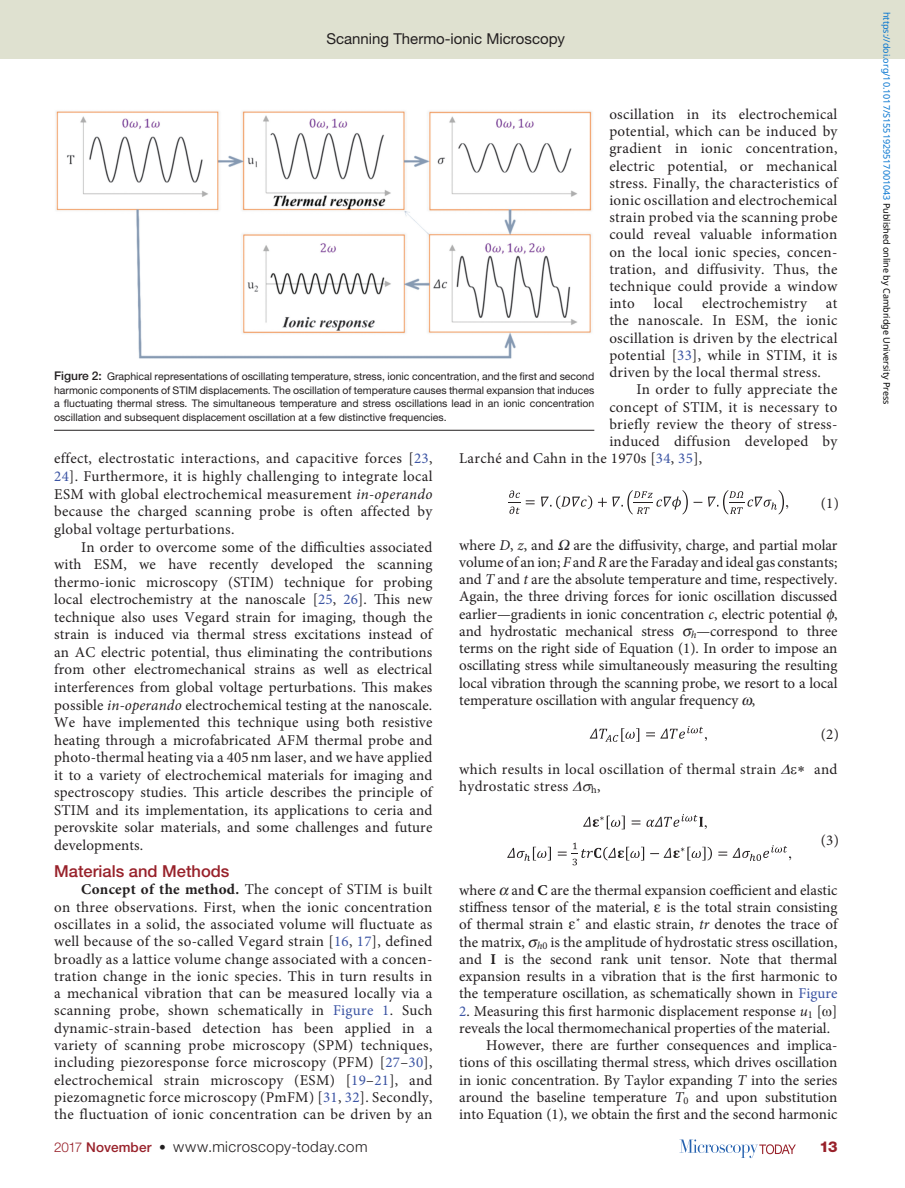
<style>
.page{position:relative;width:905px;height:1188px;background:#fff}
.page>*{position:absolute;margin:0;border:0;box-sizing:border-box;transform-origin:0 0}
.t1{font:500 16.5px "Helvetica Neue LT Std";color:#98212a}
.t2{font:15px/17.2px "Minion Pro";letter-spacing:.01em;color:#231f20;text-align:justify}
.t3{font:300 15px "Helvetica Neue LT Std";letter-spacing:.03em;color:#231f20}
.t4{font:15px "Helvetica Neue LT Std";color:#231f20}
.t5{font:800 15px "Helvetica Neue LT Std";color:#98212a}
.t6{font:10.5px/13.5px "Helvetica Neue LT Std";color:#231f20;text-align:justify}
.t7{font:9px "Noto Sans";color:#0172cf}
.s1{color:#3a53a3}
.s2{font-weight:500;font-size:12px}
.s3{font-style:italic}
.s4{font-weight:700}
.s5{font-size:13.5px;color:#98212a}
.s6{font-weight:500;font-size:13.5px;color:#98212a}
.s7{font-weight:500;font-size:13.5px}
.s8{color:#000}
</style>
<div class="page">
<svg style="left:679px;top:1139px;width:116px;height:19px"></svg>
<div style="left:0;top:0;width:904px;height:58px;background:#dfe1d0"></div>
<img style="left:56px;top:111px;width:536px;height:248px">
<hr style="left:54px;top:430px;width:540px;height:1px;background:#231f20">
<svg style="left:508px;top:490px;width:84px;height:24px"></svg>
<svg style="left:598px;top:490px;width:190px;height:24px"></svg>
<svg style="left:589px;top:726px;width:118px;height:16px"></svg>
<svg style="left:583px;top:816px;width:41px;height:13px"></svg>
<svg style="left:631px;top:814px;width:75px;height:15px"></svg>
<svg style="left:507px;top:847px;width:44px;height:14px"></svg>
<svg style="left:557px;top:852px;width:9px;height:4px"></svg>
<svg style="left:572px;top:843px;width:72px;height:22px"></svg>
<svg style="left:650px;top:847px;width:62px;height:13px"></svg>
<svg style="left:718px;top:845px;width:73px;height:16px"></svg>
<p class="t4" style="left:326px;top:30px;width:240px">Scanning Thermo-ionic Microscopy</p>
<p class="t2" style="left:609px;top:106px;width:230px">oscillation in its electrochemical potential, which can be induced by gradient in ionic concentration, electric potential, or mechanical stress. Finally, the characteristics of ionic oscillation and electrochemical strain probed via the scanning probe could reveal valuable information on the local ionic species, concen&shy;tration, and diffusivity. Thus, the technique could provide a window into</p>
<p class="t2" style="left:653px;top:295px;width:31px">local</p>
<p class="t2" style="left:702px;top:295px;width:106px">electrochemistry</p>
<p class="t2" style="left:609px;top:295px;width:230px;text-indent:217px">at the nanoscale. In ESM, the ionic oscillation is driven by the electrical potential [<span class="s1">33</span>], while in STIM, it is driven by the local thermal stress.</p>
<p class="t2" style="left:636px;top:381px;width:203px">In order to fully appreciate the</p>
<p class="t2" style="left:609px;top:398px;width:230px">concept of STIM, it is necessary to</p>
<p class="t2" style="left:609px;top:415px;width:229px">briefly review the theory of stress-</p>
<p class="t2" style="left:609px;top:433px;width:230px">induced diffusion developed by</p>
<p class="t2" style="left:459px;top:450px;width:244px">Larché and Cahn in the 1970s [<span class="s1">34</span>, <span class="s1">35</span>],</p>
<p class="t6" style="left:54px;top:370px;width:541px"><span class="s2">Figure 2:</span> Graphical representations of oscillating temperature, stress, ionic concentration, and the first and second harmonic components of STIM displacements. The oscillation of temperature causes thermal expansion that induces a fluctuating thermal stress. The simultaneous temperature and stress oscillations lead in an ionic concentration oscillation and subsequent displacement oscillation at a few distinctive frequencies.</p>
<p class="t2" style="left:54px;top:450px;width:380px;line-height:17.7px">effect, electrostatic interactions, and capacitive forces [<span class="s1">23</span>, <span class="s1">24</span>]. Furthermore, it is highly challenging to integrate local ESM with global electrochemical measurement <span class="s3">in-operando </span>because the charged scanning probe is often affected by global voltage perturbations.</p>
<p class="t2" style="left:54px;top:538px;width:380px;text-indent:27px">In order to overcome some of the difficulties associated with ESM, we have recently developed the scanning thermo-ionic microscopy (STIM) technique for probing local electrochemistry at the nanoscale [<span class="s1">25</span>, <span class="s1">26</span>]. This new technique also uses Vegard strain for imaging, though the strain is induced via thermal stress excitations instead of an AC electric potential, thus eliminating the contributions from other electromechanical strains as well as electrical interferences from global voltage perturbations. This makes possible <span class="s3">in-operando</span> electrochemical testing at the nanoscale.<br>We have implemented this technique using both resistive heating through a microfabricated AFM thermal probe and photo-thermal heating via a 405 nm laser, and we have applied it to a variety of electrochemical materials for imaging and spectroscopy studies. This article describes the principle of STIM and its implementation, its applications to ceria and perovskite solar materials, and some challenges and future developments.</p>
<p class="t1" style="left:54px;top:861px;width:177px">Materials and Methods</p>
<p class="t2" style="left:54px;top:881px;width:380px;text-indent:27px"><span class="s4">Concept of the method.</span> The concept of STIM is built on three observations. First, when the ionic concentration oscillates in a solid, the associated volume will fluctuate as well because of the so-called Vegard strain [<span class="s1">16</span>, <span class="s1">17</span>], defined broadly as a lattice volume change associated with a concen&shy;tration change in the ionic species. This in turn results in a mechanical vibration that can be measured locally via a scanning probe, shown schematically in <span class="s1">Figure 1</span>. Such dynamic-strain-based detection has been applied in a variety of scanning probe microscopy (SPM) techniques, including piezoresponse force microscopy (PFM) [<span class="s1">27</span>–<span class="s1">30</span>], electrochemical strain microscopy (ESM) [<span class="s1">19</span>–<span class="s1">21</span>], and piezomagnetic force microscopy (PmFM) [<span class="s1">31</span>, <span class="s1">32</span>]. Secondly, the fluctuation of ionic concentration can be driven by an</p>
<p class="t2" style="left:820px;top:494px;width:20px">(1)</p>
<p class="t2" style="left:459px;top:536px;width:380px;text-indent:114px">are the diffusivity, charge, and partial molar volume of an ion; <span class="s3">F</span> and <span class="s3">R</span> are the Faraday and ideal gas constants; and <span class="s3">T</span> and <span class="s3">t</span> are the absolute temperature and time, respectively.<br>Again, the three driving forces for ionic oscillation discussed earlier—gradients in ionic concentration <span class="s3">c</span>, electric potential , and hydrostatic mechanical stress <sub>h</sub>—correspond to three terms on the right side of Equation (1). In order to impose an oscillating stress while simultaneously measuring the resulting local vibration through the scanning probe, we resort to a local temperature oscillation with angular frequency ,</p>
<p class="t2" style="left:459px;top:536px;width:96px">where <span class="s3">D</span>, <span class="s3">z</span>, and</p>
<p class="t2" style="left:820px;top:726px;width:20px">(2)</p>
<p class="t2" style="left:459px;top:761px;width:337px">which results in local oscillation of thermal strain ∆</p>
<p class="t2" style="left:814px;top:761px;width:25px">and</p>
<p class="t2" style="left:459px;top:778px;width:143px">hydrostatic stress ∆ <sub>h</sub>,</p>
<p class="t2" style="left:820px;top:832px;width:20px">(3)</p>
<p class="t2" style="left:459px;top:881px;width:380px">where and <span class="s4">C</span> are the thermal expansion coefficient and elastic stiffness tensor of the material, is the total strain consisting of thermal strain <sup>*</sup> and elastic strain, <span class="s3">tr</span> denotes the trace of the matrix, <sub>h</sub><sub>0</sub> is the amplitude of hydrostatic stress oscillation, and <span class="s4">I</span> is the second rank unit tensor. Note that thermal expansion results in a vibration that is the first harmonic to the temperature oscillation, as schematically shown in <span class="s1">Figure</span></p>
<p class="t2" style="left:459px;top:1002px;width:380px"><span class="s1">2</span>. Measuring this first harmonic displacement response <span class="s3">u</span><sub>1</sub> [ ]</p>
<p class="t2" style="left:459px;top:1020px;width:372px">reveals the local thermomechanical properties of the material.</p>
<p class="t2" style="left:486px;top:1037px;width:353px">However, there are further consequences and implica-</p>
<p class="t2" style="left:459px;top:1054px;width:380px">tions of this oscillating thermal stress, which drives oscillation</p>
<p class="t2" style="left:459px;top:1071px;width:380px">in ionic concentration. By Taylor expanding <span class="s3">T</span> into the series</p>
<p class="t2" style="left:459px;top:1089px;width:379px">around the baseline temperature <span class="s3">T</span><sub>0</sub> and upon substitution</p>
<p class="t2" style="left:459px;top:1106px;width:379px">into Equation (1), we obtain the first and the second harmonic</p>
<p class="t3" style="left:54px;top:1137px;width:315px"><span class="s5">2017</span> <span class="s6">November</span> <span class="s7">•</span> www.microscopy-today.com</p>
<p class="t5" style="left:819px;top:1138px;width:20px">13</p>
<p class="t7" style="left:893px;top:12px;width:394px;rotate:90deg">https://doi.org/10.1017/S1551929517001043 <span class="s8">Published online by Cambridge University Press</span></p>
</div>
